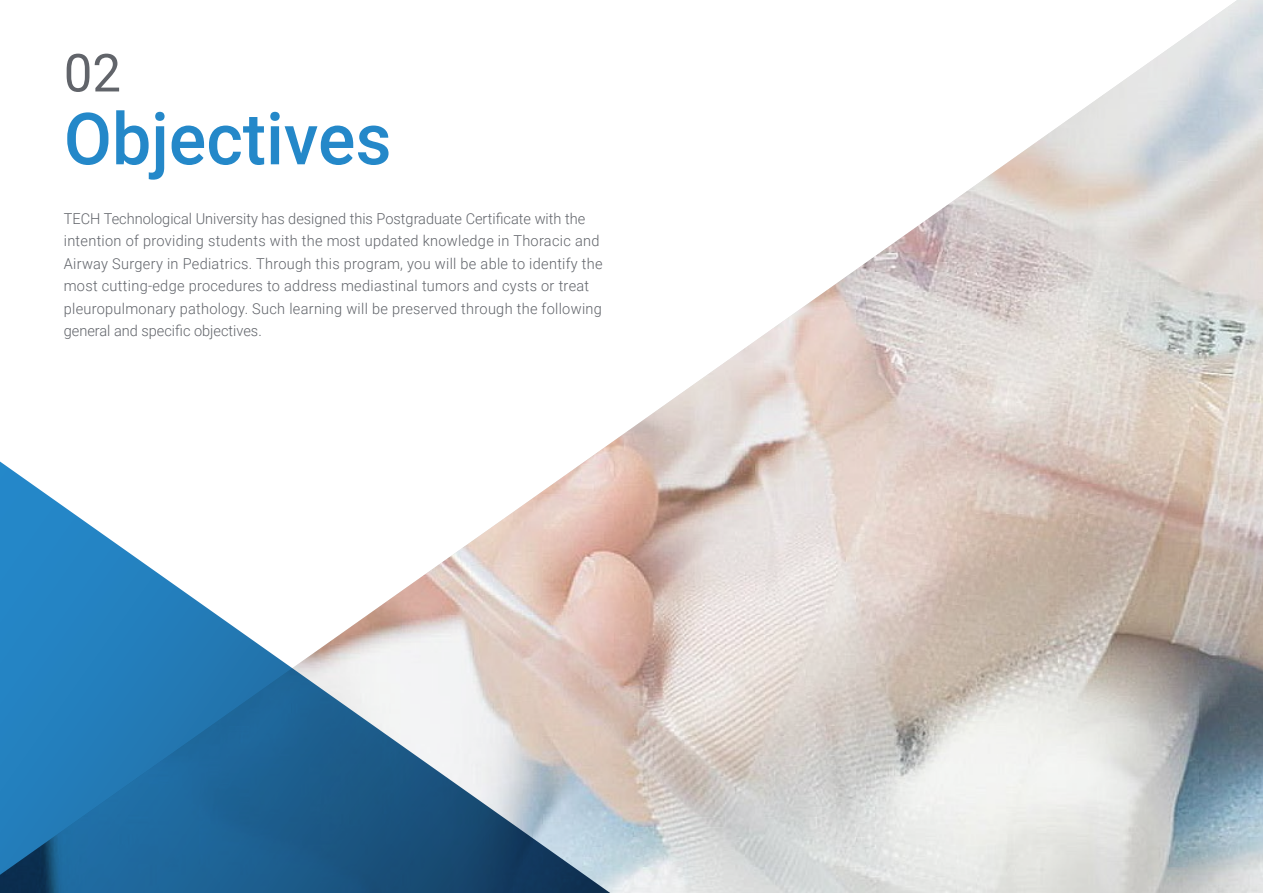
<style>
.page{position:relative;width:1263px;height:893px;background:#fff}
.page>*{position:absolute;margin:0;border:0;box-sizing:border-box;transform-origin:0 0}
.t1{font:500 72px "Roboto";color:#2488c9}
.t2{font:52.5px "Roboto";color:#61646a}
.t3{font:300 15px/22.5px "Roboto";letter-spacing:.02em;color:#61646a}
</style>
<div class="page">
<img style="left:607px;top:0;width:656px;height:893px">
<svg style="left:0;top:446px;width:640px;height:447px"></svg>
<h2 class="t2" style="left:64px;top:36px;width:59px">02</h2>
<h1 class="t1" style="left:64px;top:88px;width:329px">Objectives</h1>
<p class="t3" style="left:64px;top:206px;width:540px">TECH Technological University has designed this Postgraduate Certificate with the intention of providing students with the most updated knowledge in Thoracic and Airway Surgery in Pediatrics. Through this program, you will be able to identify the most cutting-edge procedures to address mediastinal tumors and cysts or treat pleuropulmonary pathology. Such learning will be preserved through the following general and specific objectives.</p>
</div>
